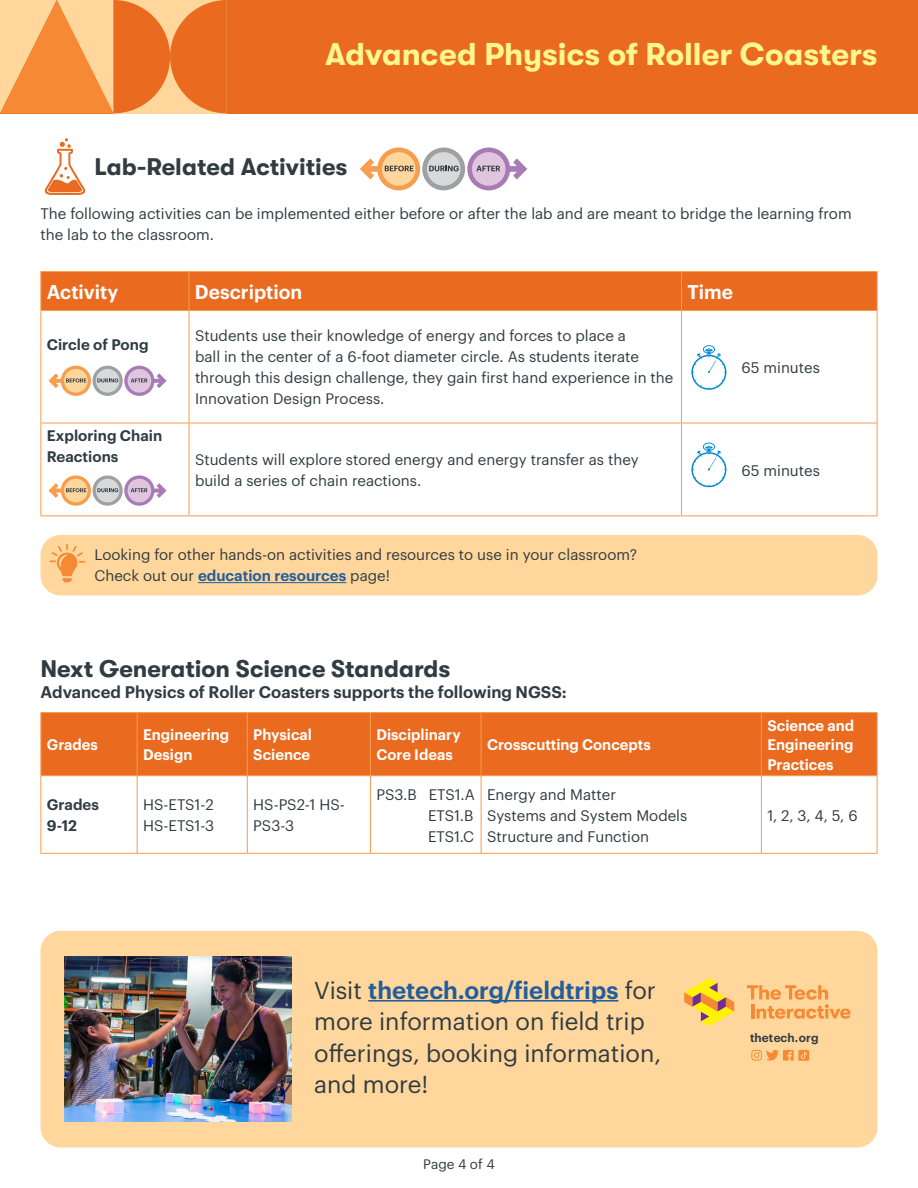
<style>
.page{position:relative;width:918px;height:1188px;background:#fff}
.page>*{position:absolute;margin:0;border:0;box-sizing:border-box;transform-origin:0 0}
.t1{font:700 31.5px "GT Walsheim";color:#fff68d}
.t2{font:24px/31.5px "Graphik";color:#303c42}
.t3{font:700 24px "GT Walsheim";color:#303c42}
.t4{font:600 19.5px "Graphik";color:#fff}
.t5{font:600 16.5px "Graphik";color:#303c42}
.t6{font:15px/21px "Graphik";color:#303c42}
.t7{font:600 15px/19.5px "Graphik";color:#fff}
.t8{font:600 15px/21px "Graphik";color:#303c42}
.t9{font:13.5px "Graphik";color:#303c42}
.t10{font:600 11.85px "Graphik";color:#303c42}
.s1{font-weight:600;color:#215e9e}
</style>
<div class="page">
<div style="left:0;top:0;width:918px;height:113px;background:#ea6a20"></div>
<svg style="left:0;top:0;width:227px;height:113px"></svg>
<div style="left:40px;top:535px;width:838px;height:61px;background:#ffd69b;border-radius:20px"></div>
<svg style="left:44px;top:138px;width:42px;height:57px"></svg>
<div style="left:41px;top:272px;width:836px;height:38px;background:#ea6a20"></div>
<hr style="left:40px;top:271px;width:149px;height:1px;background:#f89c4d">
<hr style="left:40px;top:272px;width:1px;height:38px;background:#f89c4d">
<hr style="left:189px;top:271px;width:492px;height:1px;background:#f89c4d">
<hr style="left:189px;top:272px;width:1px;height:38px;background:#f89c4d">
<hr style="left:681px;top:271px;width:197px;height:1px;background:#f89c4d">
<hr style="left:681px;top:272px;width:1px;height:38px;background:#f89c4d">
<hr style="left:877px;top:272px;width:1px;height:38px;background:#f89c4d">
<hr style="left:40px;top:310px;width:149px;height:1px;background:#f89c4d">
<hr style="left:40px;top:311px;width:1px;height:112px;background:#f89c4d">
<hr style="left:189px;top:310px;width:492px;height:1px;background:#f89c4d">
<hr style="left:189px;top:311px;width:1px;height:112px;background:#f89c4d">
<hr style="left:681px;top:310px;width:197px;height:1px;background:#f89c4d">
<hr style="left:681px;top:311px;width:1px;height:112px;background:#f89c4d">
<hr style="left:877px;top:311px;width:1px;height:112px;background:#f89c4d">
<hr style="left:40px;top:423px;width:149px;height:1px;background:#f89c4d">
<hr style="left:40px;top:423px;width:1px;height:92px;background:#f89c4d">
<hr style="left:189px;top:423px;width:492px;height:1px;background:#f89c4d">
<hr style="left:189px;top:423px;width:1px;height:92px;background:#f89c4d">
<hr style="left:681px;top:423px;width:197px;height:1px;background:#f89c4d">
<hr style="left:681px;top:423px;width:1px;height:92px;background:#f89c4d">
<hr style="left:877px;top:423px;width:1px;height:92px;background:#f89c4d">
<hr style="left:40px;top:515px;width:149px;height:1px;background:#f89c4d">
<hr style="left:189px;top:515px;width:492px;height:1px;background:#f89c4d">
<hr style="left:681px;top:515px;width:197px;height:1px;background:#f89c4d">
<svg style="left:49px;top:544px;width:36px;height:38px"></svg>
<svg style="left:691px;top:345px;width:35px;height:45px"></svg>
<svg style="left:691px;top:443px;width:35px;height:44px"></svg>
<div style="left:377px;top:148px;width:43px;height:42px;background:#f89c4d;border-radius:50%"></div>
<div style="left:382px;top:152px;width:33px;height:34px;background:#ffd69b;border-radius:50%"></div>
<div style="left:467px;top:148px;width:43px;height:42px;background:#a87bb6;border-radius:50%"></div>
<div style="left:472px;top:152px;width:34px;height:34px;background:#e1c5df;border-radius:50%"></div>
<div style="left:422px;top:148px;width:43px;height:42px;background:#9ea0a2;border-radius:50%"></div>
<div style="left:427px;top:152px;width:34px;height:34px;background:#d8d9db;border-radius:50%"></div>
<svg style="left:360px;top:159px;width:54px;height:20px"></svg>
<svg style="left:429px;top:166px;width:30px;height:5px"></svg>
<svg style="left:476px;top:159px;width:51px;height:20px"></svg>
<hr style="left:198px;top:582px;width:148px;height:1px;background:#215e9e">
<svg style="left:61px;top:366px;width:30px;height:30px"></svg>
<div style="left:64px;top:369px;width:24px;height:24px;background:#ffd69b;border-radius:50%"></div>
<svg style="left:124px;top:366px;width:30px;height:30px"></svg>
<div style="left:128px;top:369px;width:23px;height:24px;background:#e1c5df;border-radius:50%"></div>
<svg style="left:93px;top:366px;width:30px;height:30px"></svg>
<div style="left:96px;top:369px;width:23px;height:24px;background:#d8d9db;border-radius:50%"></div>
<svg style="left:48px;top:373px;width:38px;height:15px"></svg>
<svg style="left:97px;top:378px;width:21px;height:5px"></svg>
<svg style="left:131px;top:373px;width:36px;height:15px"></svg>
<svg style="left:61px;top:475px;width:30px;height:31px"></svg>
<div style="left:64px;top:479px;width:24px;height:23px;background:#ffd69b;border-radius:50%"></div>
<svg style="left:124px;top:475px;width:30px;height:31px"></svg>
<div style="left:128px;top:479px;width:23px;height:23px;background:#e1c5df;border-radius:50%"></div>
<svg style="left:93px;top:475px;width:30px;height:31px"></svg>
<div style="left:96px;top:479px;width:23px;height:23px;background:#d8d9db;border-radius:50%"></div>
<svg style="left:48px;top:483px;width:38px;height:15px"></svg>
<svg style="left:97px;top:488px;width:21px;height:4px"></svg>
<svg style="left:131px;top:483px;width:36px;height:15px"></svg>
<div style="left:40px;top:931px;width:838px;height:216px;background:#ffd69b;border-radius:20px"></div>
<hr style="left:368px;top:1000px;width:250px;height:2px;background:#215e9e">
<img style="left:64px;top:957px;width:227px;height:164px">
<svg style="left:684px;top:978px;width:50px;height:48px"></svg>
<svg style="left:747px;top:985px;width:103px;height:34px"></svg>
<svg style="left:751px;top:1050px;width:58px;height:11px"></svg>
<div style="left:41px;top:713px;width:836px;height:62px;background:#ea6a20"></div>
<hr style="left:40px;top:712px;width:97px;height:1px;background:#f89c4d">
<hr style="left:40px;top:713px;width:1px;height:62px;background:#f89c4d">
<hr style="left:137px;top:712px;width:110px;height:1px;background:#f89c4d">
<hr style="left:137px;top:713px;width:1px;height:62px;background:#f89c4d">
<hr style="left:247px;top:712px;width:123px;height:1px;background:#f89c4d">
<hr style="left:247px;top:713px;width:1px;height:62px;background:#f89c4d">
<hr style="left:370px;top:712px;width:111px;height:1px;background:#f89c4d">
<hr style="left:370px;top:713px;width:1px;height:62px;background:#f89c4d">
<hr style="left:481px;top:712px;width:280px;height:1px;background:#f89c4d">
<hr style="left:481px;top:713px;width:1px;height:62px;background:#f89c4d">
<hr style="left:761px;top:712px;width:117px;height:1px;background:#f89c4d">
<hr style="left:761px;top:713px;width:1px;height:62px;background:#f89c4d">
<hr style="left:877px;top:713px;width:1px;height:62px;background:#f89c4d">
<hr style="left:40px;top:775px;width:97px;height:1px;background:#f89c4d">
<hr style="left:40px;top:776px;width:1px;height:77px;background:#f89c4d">
<hr style="left:137px;top:775px;width:110px;height:1px;background:#f89c4d">
<hr style="left:137px;top:776px;width:1px;height:77px;background:#f89c4d">
<hr style="left:247px;top:775px;width:123px;height:1px;background:#f89c4d">
<hr style="left:247px;top:776px;width:1px;height:77px;background:#f89c4d">
<hr style="left:370px;top:775px;width:111px;height:1px;background:#f89c4d">
<hr style="left:370px;top:776px;width:1px;height:77px;background:#f89c4d">
<hr style="left:481px;top:775px;width:280px;height:1px;background:#f89c4d">
<hr style="left:481px;top:776px;width:1px;height:77px;background:#f89c4d">
<hr style="left:761px;top:775px;width:117px;height:1px;background:#f89c4d">
<hr style="left:761px;top:776px;width:1px;height:77px;background:#f89c4d">
<hr style="left:877px;top:776px;width:1px;height:77px;background:#f89c4d">
<hr style="left:40px;top:853px;width:97px;height:1px;background:#f89c4d">
<hr style="left:137px;top:853px;width:110px;height:1px;background:#f89c4d">
<hr style="left:247px;top:853px;width:123px;height:1px;background:#f89c4d">
<hr style="left:370px;top:853px;width:111px;height:1px;background:#f89c4d">
<hr style="left:481px;top:853px;width:280px;height:1px;background:#f89c4d">
<hr style="left:761px;top:853px;width:117px;height:1px;background:#f89c4d">
<h1 class="t1" style="left:325px;top:36px;width:554px">Advanced Physics of Roller Coasters</h1>
<h2 class="t3" style="left:94px;top:154px;width:255px">Lab-Related Activities</h2>
<p class="t6" style="left:40px;top:202px;width:813px">The following activities can be implemented either before or after the lab and are meant to bridge the learning from the lab to the classroom.</p>
<h3 class="t4" style="left:47px;top:277px;width:73px">Activity</h3>
<h3 class="t4" style="left:195px;top:277px;width:109px">Description</h3>
<h3 class="t4" style="left:687px;top:277px;width:47px">Time</h3>
<p class="t8" style="left:47px;top:332px;width:103px">Circle of Pong</p>
<p class="t6" style="left:195px;top:324px;width:480px">Students use their knowledge of energy and forces to place a<br>ball in the center of a 6-foot diameter circle. As students iterate through this design challenge, they gain first hand experience in the Innovation Design Process.</p>
<p class="t6" style="left:741px;top:356px;width:80px">65 minutes</p>
<p class="t8" style="left:47px;top:424px;width:117px">Exploring Chain<br>Reactions</p>
<p class="t6" style="left:195px;top:448px;width:445px">Students will explore stored energy and energy transfer as they build a series of chain reactions.</p>
<p class="t6" style="left:741px;top:458px;width:80px">65 minutes</p>
<p class="t6" style="left:94px;top:543px;width:544px">Looking for other hands-on activities and resources to use in your classroom?<br>Check out our <span class="s1">education resources</span> page!</p>
<h2 class="t3" style="left:40px;top:655px;width:412px">Next Generation Science Standards</h2>
<p class="t5" style="left:40px;top:680px;width:528px">Advanced Physics of Roller Coasters supports the following NGSS:</p>
<p class="t7" style="left:47px;top:734px;width:53px">Grades</p>
<p class="t7" style="left:143px;top:724px;width:88px">Engineering<br>Design</p>
<p class="t7" style="left:253px;top:724px;width:60px">Physical<br>Science</p>
<p class="t7" style="left:376px;top:724px;width:86px">Disciplinary<br>Core Ideas</p>
<p class="t7" style="left:487px;top:734px;width:165px">Crosscutting Concepts</p>
<p class="t8" style="left:47px;top:793px;width:54px">Grades<br>9-12</p>
<p class="t6" style="left:143px;top:793px;width:73px">HS-ETS1-2<br>HS-ETS1-3</p>
<p class="t6" style="left:253px;top:793px;width:93px">HS-PS2-1 HS-<br>PS3-3</p>
<p class="t6" style="left:428px;top:782px;width:48px;text-align:justify;text-indent:-52px">PS3.B ETS1.A ETS1.B ETS1.C</p>
<p class="t6" style="left:487px;top:782px;width:202px">Energy and Matter<br>Systems and System Models<br>Structure and Function</p>
<h2 class="t2" style="left:314px;top:972px;width:348px">Visit <span class="s1">thetech.org/fieldtrips</span> for more information on field trip offerings, booking information, and more!</h2>
<p class="t9" style="left:423px;top:1154px;width:73px">Page 4 of 4</p>
<p class="t7" style="left:767px;top:714px;width:88px;text-align:justify">Science and Engineering Practices</p>
<p class="t6" style="left:767px;top:803px;width:92px">1, 2, 3, 4, 5, 6</p>
<p class="t10" style="left:750px;top:1029px;width:70px">thetech.org</p>
</div>
